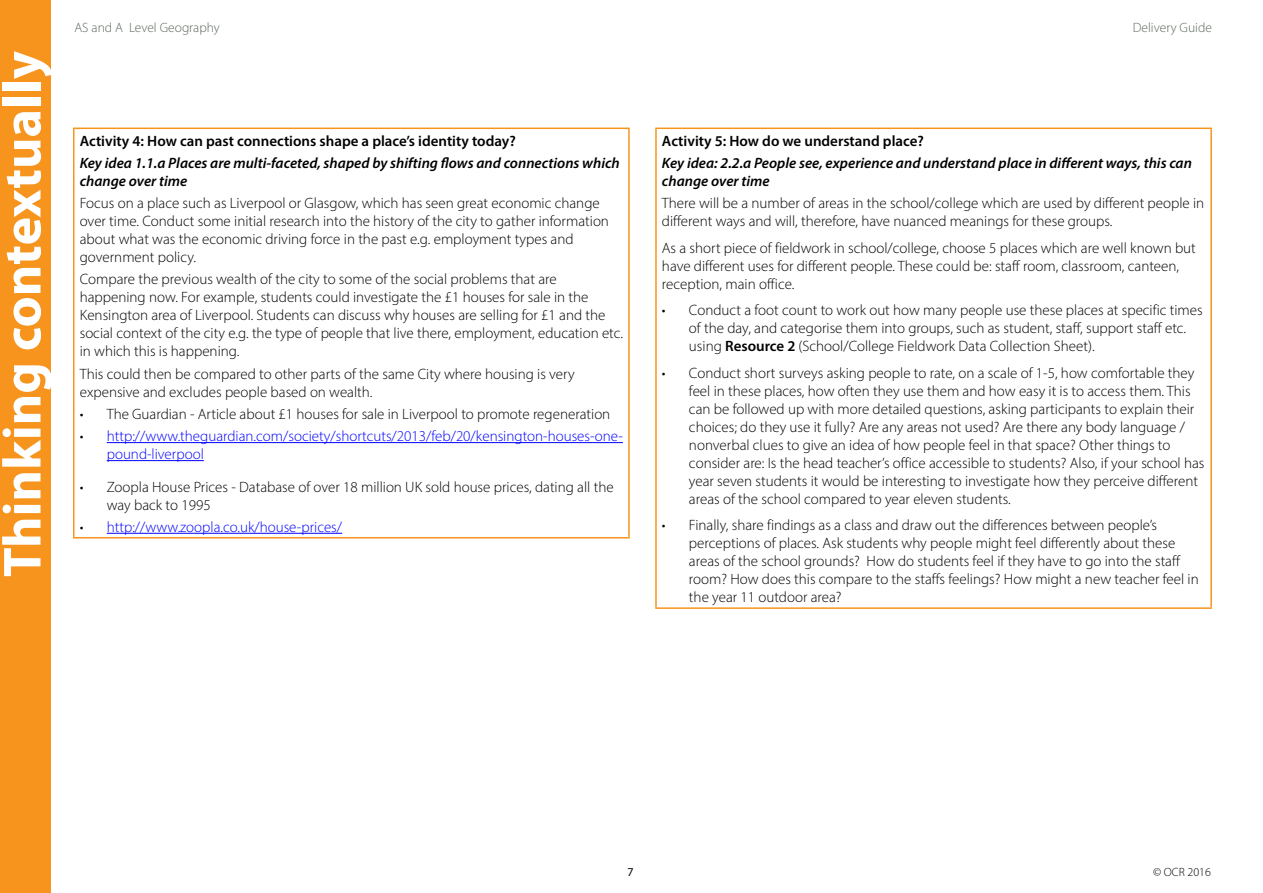
<style>
.page{position:relative;width:1263px;height:893px;background:#fff}
.page>*{position:absolute;margin:0;border:0;box-sizing:border-box;transform-origin:0 0}
.t1{font:700 54px "Myriad Pro";color:#fff}
.body{font:300 15px/18px "Myriad Pro";color:#000}
.Body_semi_10pt{font:italic 600 15px/18px "Myriad Pro";color:#000}
.t2{font:300 15px/18px "Myriad Pro";color:#00f}
.Body_semi_10pt-2{font:600 15px "Myriad Pro";color:#000}
.t3{font:300 13.5px "Myriad Pro";color:#5b685d}
.t4{font:300 12px "Myriad Pro";color:#000}
.t5{font:12px "Myriad Pro";color:#000}
.s1{color:#000}
.s2{font-weight:600}
</style>
<div class="page">
<div style="left:0;top:0;width:51px;height:893px;background:#f7941e"></div>
<hr style="left:73px;top:128px;width:557px;height:1px;background:#f7941e">
<hr style="left:73px;top:129px;width:1px;height:408px;background:#f7941e">
<hr style="left:628px;top:129px;width:2px;height:408px;background:#f7941e">
<hr style="left:73px;top:537px;width:557px;height:1px;background:#f7941e">
<hr style="left:107px;top:442px;width:516px;height:1px;background:#00f">
<hr style="left:107px;top:460px;width:97px;height:1px;background:#00f">
<hr style="left:107px;top:533px;width:235px;height:1px;background:#00f">
<hr style="left:655px;top:128px;width:557px;height:1px;background:#f7941e">
<hr style="left:655px;top:129px;width:2px;height:478px;background:#f7941e">
<hr style="left:1210px;top:129px;width:2px;height:478px;background:#f7941e">
<hr style="left:655px;top:607px;width:557px;height:2px;background:#f7941e">
<h1 class="t1" style="left:-13px;top:577px;width:527px;rotate:-90deg">Thinking contextually</h1>
<p class="t3" style="left:74px;top:20px;width:147px">AS and A Level Geography</p>
<p class="t3" style="left:1133px;top:20px;width:81px">Delivery Guide</p>
<p class="Body_semi_10pt-2" style="left:80px;top:131px;width:438px">Activity 4: How can past connections shape a place’s identity today?</p>
<p class="Body_semi_10pt" style="left:80px;top:153px;width:541px">Key idea 1.1.a Places are multi-faceted, shaped by shifting flows and connections which change over time</p>
<h4 class="body" style="left:80px;top:194px;width:531px">Focus on a place such as Liverpool or Glasgow, which has seen great economic change over time. Conduct some initial research into the history of the city to gather information about what was the economic driving force in the past e.g. employment types and government policy.</h4>
<h4 class="body" style="left:80px;top:270px;width:545px">Compare the previous wealth of the city to some of the social problems that are happening now. For example, students could investigate the £1 houses for sale in the Kensington area of Liverpool. Students can discuss why houses are selling for £1 and the social context of the city e.g. the type of people that live there, employment, education etc. in which this is happening.</h4>
<h4 class="body" style="left:80px;top:364px;width:496px">This could then be compared to other parts of the same City where housing is very expensive and excludes people based on wealth.</h4>
<p class="body" style="left:80px;top:405px;width:532px">• The Guardian - Article about £1 houses for sale in Liverpool to promote regeneration</p>
<p class="t2" style="left:107px;top:427px;width:518px;text-indent:-27px"><span class="s1">•</span> http://www.theguardian.com/society/shortcuts/2013/feb/20/kensington-houses-one&shy;pound-liverpool</p>
<p class="body" style="left:107px;top:477px;width:508px;text-indent:-27px">• Zoopla House Prices - Database of over 18 million UK sold house prices, dating all the way back to 1995</p>
<p class="t2" style="left:80px;top:518px;width:264px"><span class="s1">•</span> http://www.zoopla.co.uk/house-prices/</p>
<p class="Body_semi_10pt-2" style="left:662px;top:131px;width:263px">Activity 5: How do we understand place?</p>
<p class="Body_semi_10pt" style="left:662px;top:153px;width:531px">Key idea: 2.2.a People see, experience and understand place in different ways, this can change over time</p>
<h4 class="body" style="left:662px;top:194px;width:544px">There will be a number of areas in the school/college which are used by different people in different ways and will, therefore, have nuanced meanings for these groups.</h4>
<h4 class="body" style="left:662px;top:238px;width:535px">As a short piece of fieldwork in school/college, choose 5 places which are well known but have different uses for different people. These could be: staff room, classroom, canteen, reception, main office.</h4>
<p class="body" style="left:689px;top:301px;width:515px;text-indent:-27px">• Conduct a foot count to work out how many people use these places at specific times of the day, and categorise them into groups, such as student, staff, support staff etc. using <span class="s2">Resource 2</span> (School/College Fieldwork Data Collection Sheet).</p>
<p class="body" style="left:689px;top:363px;width:517px;text-indent:-27px">• Conduct short surveys asking people to rate, on a scale of 1-5, how comfortable they feel in these places, how often they use them and how easy it is to access them. This can be followed up with more detailed questions, asking participants to explain their choices; do they use it fully? Are any areas not used? Are there any body language / nonverbal clues to give an idea of how people feel in that space? Other things to consider are: Is the head teacher’s office accessible to students? Also, if your school has year seven students it would be interesting to investigate how they perceive different areas of the school compared to year eleven students.</p>
<p class="body" style="left:689px;top:516px;width:511px;text-indent:-27px">• Finally, share findings as a class and draw out the differences between people’s perceptions of places. Ask students why people might feel differently about these areas of the school grounds? How do students feel if they have to go into the staff room? How does this compare to the staffs feelings? How might a new teacher feel in the year 11 outdoor area?</p>
<p class="t5" style="left:627px;top:865px;width:8px">7</p>
<p class="t4" style="left:1153px;top:865px;width:59px">© OCR 2016</p>
</div>
